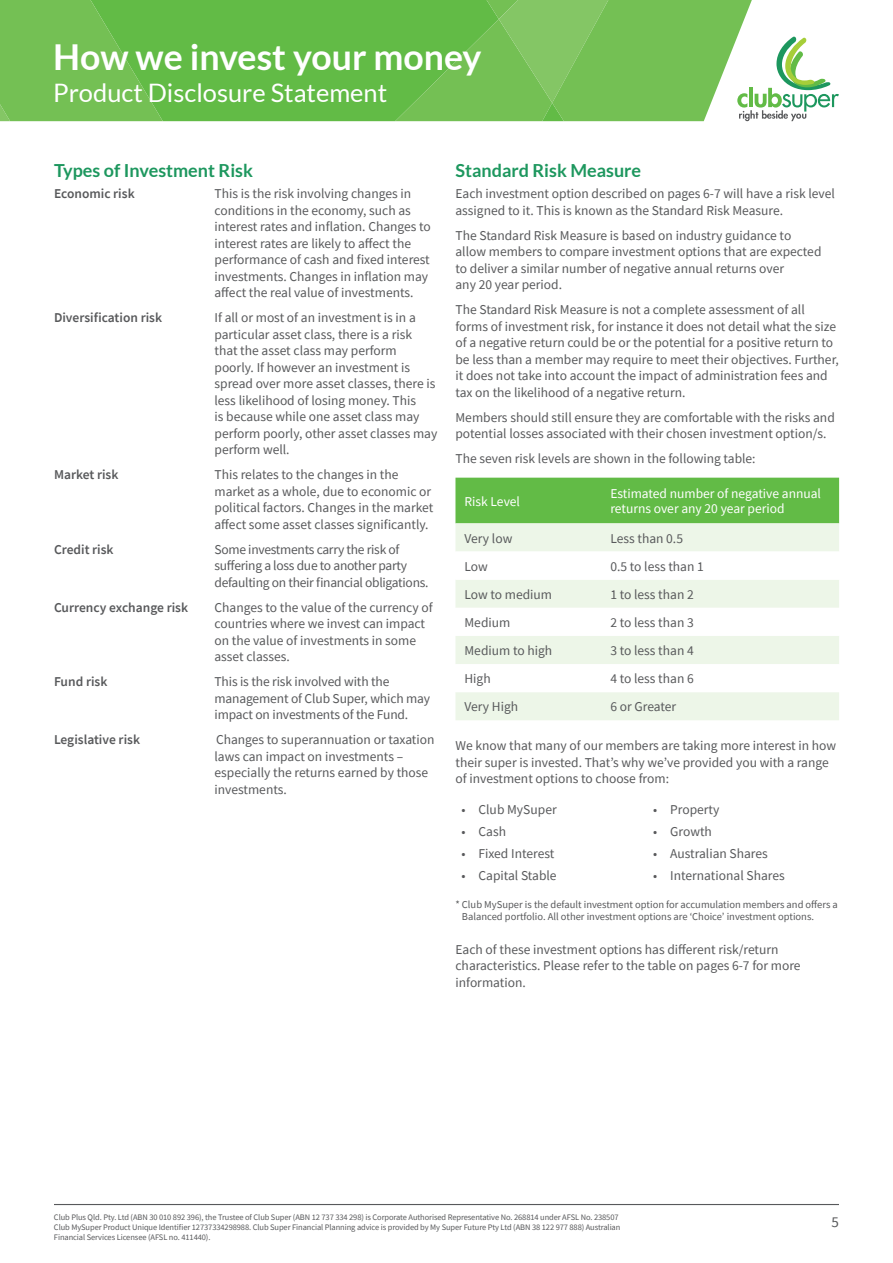
<style>
.page{position:relative;width:893px;height:1263px;background:#fff}
.page>*{position:absolute;margin:0;border:0;box-sizing:border-box;transform-origin:0 0}
.t1{font:700 35.7px "Lato";color:#fff}
.t2{font:25.5px "Lato";color:#fff}
.t3{font:700 18px "Lato";color:#1d975e}
.t4{font:15px "Source Sans Pro";color:#58595b}
.t5{font:13.5px/16.5px "Source Sans Pro";color:#58595b}
.t6{font:13.5px/16.5px "Source Sans Pro";letter-spacing:-.02em;color:#58595b}
.t7{font:600 13.5px "Source Sans Pro";color:#58595b}
.t8{font:13.5px/15px "Source Sans Pro";color:#fff}
.t9{font:10.5px/12.6px "Source Sans Pro";color:#58595b}
.t10{font:8.4px/10.1px "Source Sans Pro";letter-spacing:-.01em;color:#58595b}
</style>
<div class="page">
<div style="left:163px;top:0;width:232px;height:121px;background:#62bb46"></div>
<svg style="left:0;top:0;width:163px;height:121px;background:#70be51"></svg>
<hr style="left:54px;top:1204px;width:785px;height:1px;background:#58595b">
<svg style="left:395px;top:0;width:444px;height:121px"></svg>
<div style="left:455px;top:478px;width:384px;height:45px;background:#62bb46"></div>
<div style="left:455px;top:523px;width:384px;height:197px;background:#edf6e8"></div>
<svg style="left:455px;top:551px;width:384px;height:141px"></svg>
<h1 class="t1" style="left:53px;top:37px;width:430px">How we invest your money</h1>
<h2 class="t2" style="left:53px;top:78px;width:336px">Product Disclosure Statement</h2>
<h3 class="t3" style="left:54px;top:160px;width:201px">Types of Investment Risk</h3>
<p class="t7" style="left:54px;top:185px;width:82px">Economic risk</p>
<p class="t5" style="left:215px;top:185px;width:218px">This is the risk involving changes in conditions in the economy, such as interest rates and inflation. Changes to interest rates are likely to affect the performance of cash and fixed interest investments. Changes in inflation may affect the real value of investments.</p>
<p class="t7" style="left:54px;top:309px;width:110px">Diversification risk</p>
<p class="t5" style="left:215px;top:309px;width:224px">If all or most of an investment is in a particular asset class, there is a risk that the asset class may perform poorly. If however an investment is spread over more asset classes, there is less likelihood of losing money. This<br>is because while one asset class may perform poorly, other asset classes may perform well.</p>
<p class="t7" style="left:54px;top:466px;width:66px">Market risk</p>
<p class="t5" style="left:215px;top:466px;width:220px">This relates to the changes in the market as a whole, due to economic or political factors. Changes in the market affect some asset classes significantly.</p>
<p class="t7" style="left:54px;top:540px;width:61px">Credit risk</p>
<p class="t6" style="left:215px;top:541px;width:215px">Some investments carry the risk of suffering a loss due to another party defaulting on their financial obligations.</p>
<p class="t7" style="left:54px;top:598px;width:136px">Currency exchange risk</p>
<p class="t5" style="left:215px;top:599px;width:220px">Changes to the value of the currency of countries where we invest can impact on the value of investments in some asset classes.</p>
<p class="t7" style="left:54px;top:673px;width:55px">Fund risk</p>
<p class="t5" style="left:215px;top:673px;width:217px">This is the risk involved with the management of Club Super, which may impact on investments of the Fund.</p>
<p class="t7" style="left:54px;top:731px;width:88px">Legislative risk</p>
<p class="t5" style="left:215px;top:731px;width:222px">Changes to superannuation or taxation laws can impact on investments – especially the returns earned by those investments.</p>
<p class="t5" style="left:455px;top:737px;width:382px">We know that many of our members are taking more interest in how their super is invested. That’s why we’ve provided you with a range of investment options to choose from:</p>
<h3 class="t3" style="left:455px;top:160px;width:187px">Standard Risk Measure</h3>
<p class="t5" style="left:455px;top:185px;width:381px">Each investment option described on pages 6-7 will have a risk level assigned to it. This is known as the Standard Risk Measure.</p>
<p class="t5" style="left:455px;top:227px;width:367px">The Standard Risk Measure is based on industry guidance to allow members to compare investment options that are expected to deliver a similar number of negative annual returns over<br>any 20 year period.</p>
<p class="t5" style="left:455px;top:301px;width:385px">The Standard Risk Measure is not a complete assessment of all forms of investment risk, for instance it does not detail what the size of a negative return could be or the potential for a positive return to be less than a member may require to meet their objectives. Further, it does not take into account the impact of administration fees and tax on the likelihood of a negative return.</p>
<p class="t5" style="left:455px;top:409px;width:381px">Members should still ensure they are comfortable with the risks and potential losses associated with their chosen investment option/s.</p>
<p class="t5" style="left:455px;top:450px;width:302px">The seven risk levels are shown in the following table:</p>
<p class="t8" style="left:464px;top:493px;width:57px">Risk Level</p>
<p class="t8" style="left:610px;top:486px;width:212px">Estimated number of negative annual returns over any 20 year period</p>
<p class="t5" style="left:464px;top:530px;width:49px">Very low</p>
<p class="t5" style="left:610px;top:530px;width:74px">Less than 0.5</p>
<p class="t5" style="left:464px;top:558px;width:25px">Low</p>
<p class="t5" style="left:610px;top:558px;width:95px">0.5 to less than 1</p>
<p class="t5" style="left:464px;top:586px;width:89px">Low to medium</p>
<p class="t5" style="left:610px;top:586px;width:85px">1 to less than 2</p>
<p class="t5" style="left:464px;top:614px;width:47px">Medium</p>
<p class="t5" style="left:610px;top:614px;width:85px">2 to less than 3</p>
<p class="t5" style="left:464px;top:642px;width:89px">Medium to high</p>
<p class="t5" style="left:610px;top:642px;width:85px">3 to less than 4</p>
<p class="t5" style="left:464px;top:670px;width:28px">High</p>
<p class="t5" style="left:610px;top:670px;width:85px">4 to less than 6</p>
<p class="t5" style="left:464px;top:698px;width:55px">Very High</p>
<p class="t5" style="left:610px;top:698px;width:67px">6 or Greater</p>
<p class="t5" style="left:461px;top:801px;width:97px">• Club MySuper</p>
<p class="t5" style="left:653px;top:801px;width:68px">• Property</p>
<p class="t5" style="left:461px;top:823px;width:46px">• Cash</p>
<p class="t5" style="left:653px;top:823px;width:60px">• Growth</p>
<p class="t5" style="left:461px;top:845px;width:94px">• Fixed Interest</p>
<p class="t5" style="left:653px;top:845px;width:116px">• Australian Shares</p>
<p class="t5" style="left:461px;top:867px;width:97px">• Capital Stable</p>
<p class="t5" style="left:653px;top:867px;width:133px">• International Shares</p>
<p class="t9" style="left:462px;top:898px;width:377px;text-indent:-6px">* Club MySuper is the default investment option for accumulation members and offers a<br>Balanced portfolio. All other investment options are ‘Choice’ investment options.</p>
<p class="t5" style="left:455px;top:941px;width:347px">Each of these investment options has different risk/return characteristics. Please refer to the table on pages 6-7 for more information.</p>
<p class="t10" style="left:54px;top:1212px;width:568px">Club Plus Qld. Pty. Ltd (ABN 30 010 892 396), the Trustee of Club Super (ABN 12 737 334 298) is Corporate Authorised Representative No. 268814 under AFSL No. 238507<br>Club MySuper Product Unique Identifier 12737334298988. Club Super Financial Planning advice is provided by My Super Future Pty Ltd (ABN 38 122 977 888) Australian<br>Financial Services Licensee (AFSL no. 411440).</p>
<p class="t4" style="left:831px;top:1212px;width:9px">5</p>
</div>
